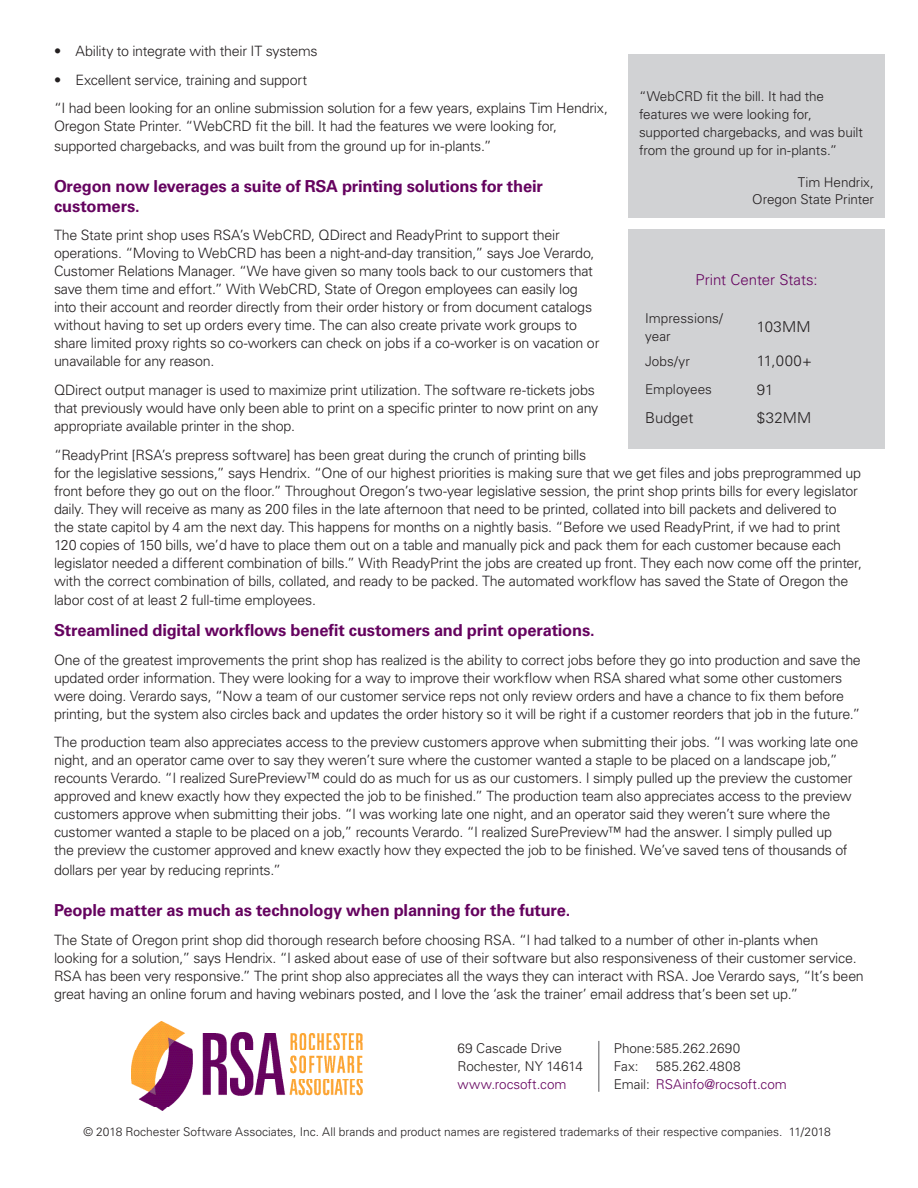
<style>
.page{position:relative;width:918px;height:1188px;background:#fff}
.page>*{position:absolute;margin:0;border:0;box-sizing:border-box;transform-origin:0 0}
.Subheadings{font:700 16.5px/19.5px "Univers LT Std";letter-spacing:-.015em;color:#65035f}
.Paragraphs{font:700 16.5px "Univers LT Std";letter-spacing:-.01em;color:#65035f}
.Paragraphs-2{font:300 15px "Univers LT Std";letter-spacing:.005em;color:#231f20}
.Paragraphs-3{font:300 15px "Univers LT Std";color:#65035f}
.Paragraphs-4{font:300 14.25px/18px "Univers LT Std";letter-spacing:-.02em;color:#231f20}
.Paragraphs-5{font:300 13.5px/18px "Univers LT Std";letter-spacing:-.005em;color:#231f20}
.t1{font:300 13.5px/18px "Univers LT Std";color:#65035f;text-align:center}
.t2{font:300 12px "Univers LT Std";color:#231f20}
.s1{color:#231f20}
</style>
<div class="page">
<img style="left:131px;top:1022px;width:231px;height:89px">
<hr style="left:598px;top:1041px;width:1px;height:51px;background:#57585a">
<div style="left:628px;top:54px;width:257px;height:163px;background:#d1d2d4"></div>
<div style="left:628px;top:229px;width:257px;height:219px;background:#d1d2d4"></div>
<p class="Paragraphs-4" style="left:54px;top:42px;width:265px">• Ability to integrate with their IT systems</p>
<p class="Paragraphs-4" style="left:54px;top:71px;width:255px">• Excellent service, training and support</p>
<p class="Paragraphs-4" style="left:54px;top:99px;width:555px">“I had been looking for an online submission solution for a few years, explains Tim Hendrix,<br>Oregon State Printer. “WebCRD fit the bill. It had the features we were looking for,</p>
<p class="Paragraphs-4" style="left:54px;top:137px;width:439px">supported chargebacks, and was built from the ground up for in-plants.”</p>
<p class="Subheadings" style="left:54px;top:177px;width:490px">Oregon now leverages a suite of RSA printing solutions for their customers.</p>
<p class="Paragraphs-4" style="left:54px;top:226px;width:547px">The State print shop uses RSA’s WebCRD, QDirect and ReadyPrint to support their operations. “Moving to WebCRD has been a night-and-day transition,” says Joe Verardo, Customer Relations Manager. “We have given so many tools back to our customers that save them time and effort.” With WebCRD, State of Oregon employees can easily log into their account and reorder directly from their order history or from document catalogs without having to set up orders every time. The can also create private work groups to share limited proxy rights so co-workers can check on jobs if a co-worker is on vacation or unavailable for any reason.</p>
<p class="Paragraphs-4" style="left:54px;top:381px;width:546px">QDirect output manager is used to maximize print utilization. The software re-tickets jobs that previously would have only been able to print on a specific printer to now print on any appropriate available printer in the shop.</p>
<p class="Paragraphs-4" style="left:54px;top:446px;width:809px">“ReadyPrint [RSA’s prepress software] has been great during the crunch of printing bills<br>for the legislative sessions,” says Hendrix. “One of our highest priorities is making sure that we get files and jobs preprogrammed up front before they go out on the floor.” Throughout Oregon’s two-year legislative session, the print shop prints bills for every legislator daily. They will receive as many as 200 files in the late afternoon that need to be printed, collated into bill packets and delivered to<br>the state capitol by 4 am the next day. This happens for months on a nightly basis. “Before we used ReadyPrint, if we had to print 120 copies of 150 bills, we’d have to place them out on a table and manually pick and pack them for each customer because each legislator needed a different combination of bills.” With ReadyPrint the jobs are created up front. They each now come off the printer, with the correct combination of bills, collated, and ready to be packed. The automated workflow has saved the State of Oregon the</p>
<p class="Paragraphs-4" style="left:54px;top:591px;width:263px">labor cost of at least 2 full-time employees.</p>
<p class="Paragraphs" style="left:54px;top:620px;width:542px">Streamlined digital workflows benefit customers and print operations.</p>
<p class="Paragraphs-4" style="left:54px;top:651px;width:808px">One of the greatest improvements the print shop has realized is the ability to correct jobs before they go into production and save the updated order information. They were looking for a way to improve their workflow when RSA shared what some other customers were doing. Verardo says, “Now a team of our customer service reps not only review orders and have a chance to fix them before printing, but the system also circles back and updates the order history so it will be right if a customer reorders that job in the future.”</p>
<p class="Paragraphs-4" style="left:54px;top:733px;width:806px">The production team also appreciates access to the preview customers approve when submitting their jobs. “I was working late one night, and an operator came over to say they weren’t sure where the customer wanted a staple to be placed on a landscape job,” recounts Verardo. “I realized SurePreview™ could do as much for us as our customers. I simply pulled up the preview the customer approved and knew exactly how they expected the job to be finished.” The production team also appreciates access to the preview customers approve when submitting their jobs. “I was working late one night, and an operator said they weren’t sure where the customer wanted a staple to be placed on a job,” recounts Verardo. “I realized SurePreview™ had the answer. I simply pulled up<br>the preview the customer approved and knew exactly how they expected the job to be finished. We’ve saved tens of thousands of</p>
<p class="Paragraphs-4" style="left:54px;top:861px;width:229px">dollars per year by reducing reprints.”</p>
<p class="Subheadings" style="left:54px;top:901px;width:518px">People matter as much as technology when planning for the future.</p>
<p class="Paragraphs-4" style="left:54px;top:931px;width:811px">The State of Oregon print shop did thorough research before choosing RSA. “I had talked to a number of other in-plants when looking for a solution,” says Hendrix. “I asked about ease of use of their software but also responsiveness of their customer service.<br>RSA has been very responsive.” The print shop also appreciates all the ways they can interact with RSA. Joe Verardo says, “It’s been great having an online forum and having webinars posted, and I love the ‘ask the trainer’ email address that’s been set up.”</p>
<p class="Paragraphs-5" style="left:639px;top:87px;width:226px">“WebCRD fit the bill. It had the features we were looking for, supported chargebacks, and was built from the ground up for in-plants.”</p>
<p class="Paragraphs-5" style="left:752px;top:175px;width:123px;line-height:16.2px;text-align:right">Tim Hendrix,<br>Oregon State Printer</p>
<p class="Paragraphs-3" style="left:696px;top:270px;width:124px">Print Center Stats:</p>
<p class="Paragraphs-5" style="left:645px;top:309px;width:79px">Impressions/ year</p>
<p class="Paragraphs-2" style="left:757px;top:318px;width:55px">103MM</p>
<p class="Paragraphs-5" style="left:645px;top:352px;width:46px">Jobs/yr</p>
<p class="Paragraphs-2" style="left:757px;top:352px;width:57px">11,000+</p>
<p class="Paragraphs-5" style="left:645px;top:381px;width:69px">Employees</p>
<p class="Paragraphs-2" style="left:757px;top:380px;width:18px">91</p>
<p class="Paragraphs-2" style="left:645px;top:409px;width:50px">Budget</p>
<p class="Paragraphs-2" style="left:757px;top:409px;width:56px">$32MM</p>
<p class="Paragraphs-5" style="left:457px;top:1039px;width:127px">69 Cascade Drive<br>Rochester, NY 14614</p>
<p class="t1" style="left:457px;top:1075px;width:111px">www.rocsoft.com</p>
<p class="Paragraphs-5" style="left:614px;top:1039px;width:128px">Phone:585.262.2690<br>Fax:</p>
<p class="t1" style="left:614px;top:1057px;width:175px"><span class="s1">585.262.4808<br>Email:</span> RSAinfo@rocsoft.com</p>
<p class="t2" style="left:83px;top:1125px;width:749px">© 2018 Rochester Software Associates, Inc. All brands and product names are registered trademarks of their respective companies. 11/2018</p>
</div>
